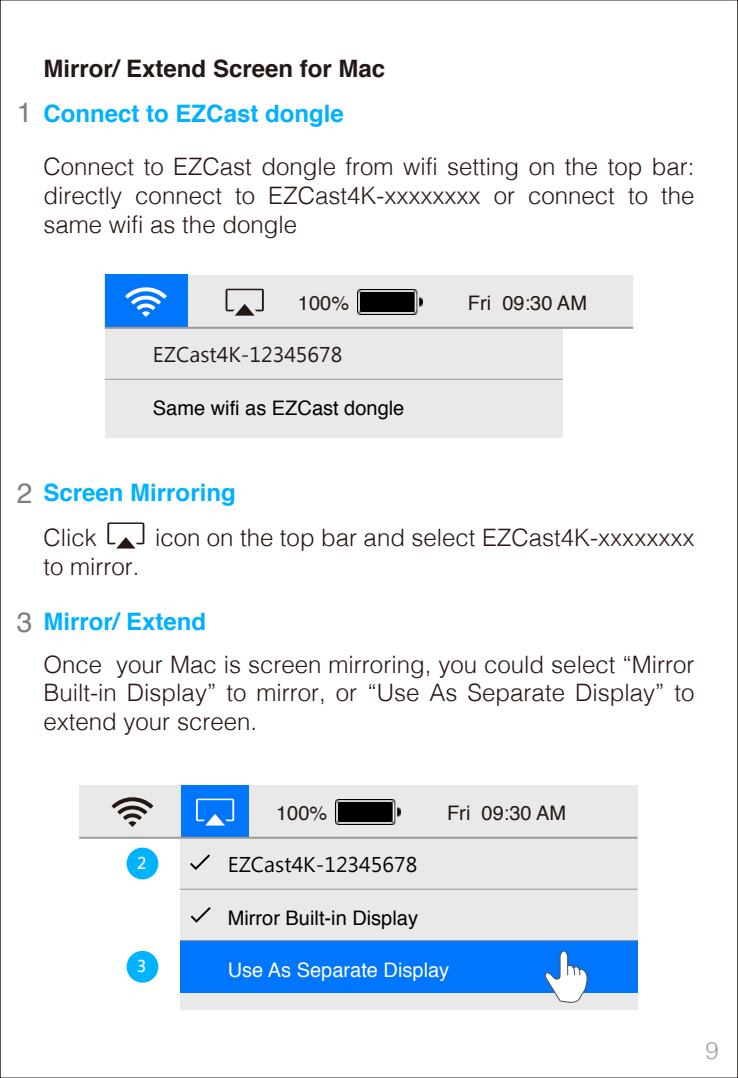
<style>
.page{position:relative;width:738px;height:1078px;background:#fff}
.page>*{position:absolute;margin:0;border:0;box-sizing:border-box;transform-origin:0 0}
.t1{font:28px "Helvetica";color:#7e7e7f}
.t2{font:300 24px/28.8px "Helvetica";color:#271713;text-align:justify}
.t3{font:700 24px "Helvetica";color:#00b1ff}
.t4{font:700 24px "Helvetica";color:#231815}
.t5{font:300 24px "Helvetica";color:#9e9f9f}
.t6{font:20px "Helvetica";color:#000}
.t7{font:20px "Helvetica";color:#251814}
.t8{font:20px "Helvetica";color:#fff}
.t9{font:20px "Microsoft Jheng Hei";color:#231815}
.t10{font:20px "Microsoft Jheng Hei";color:#000}
.t11{font:700 16px "Microsoft Jheng Hei";color:#fff}
</style>
<div class="page">
<svg style="left:737px;top:0;width:1px;height:1077px"></svg>
<div style="left:105px;top:328px;width:457px;height:110px;background:#e9e9e9"></div>
<div style="left:105px;top:275px;width:527px;height:53px;background:#e9e9e9"></div>
<div style="left:105px;top:275px;width:82px;height:52px;background:#0076fd"></div>
<svg style="left:225px;top:288px;width:38px;height:27px"></svg>
<svg style="left:125px;top:287px;width:42px;height:30px"></svg>
<img style="left:357px;top:289px;width:65px;height:26px">
<hr style="left:105px;top:327px;width:527px;height:2px;background:#999a9a">
<hr style="left:105px;top:378px;width:457px;height:2px;background:#999a9a">
<svg style="left:107px;top:522px;width:37px;height:26px"></svg>
<div style="left:179px;top:837px;width:458px;height:172px;background:#e9e9e9"></div>
<div style="left:179px;top:940px;width:458px;height:52px;background:#0076fd"></div>
<div style="left:79px;top:784px;width:558px;height:53px;background:#e9e9e9"></div>
<div style="left:181px;top:785px;width:68px;height:52px;background:#0076fd"></div>
<svg style="left:196px;top:798px;width:38px;height:27px"></svg>
<svg style="left:111px;top:797px;width:42px;height:29px"></svg>
<img style="left:335px;top:799px;width:65px;height:25px">
<hr style="left:79px;top:836px;width:558px;height:2px;background:#999a9a">
<hr style="left:179px;top:939px;width:458px;height:2px;background:#999a9a">
<svg style="left:190px;top:907px;width:21px;height:16px"></svg>
<hr style="left:179px;top:888px;width:458px;height:1px;background:#999a9a">
<div style="left:126px;top:847px;width:32px;height:32px;background:#00b3ff;border-radius:50%"></div>
<div style="left:126px;top:950px;width:32px;height:32px;background:#00b3ff;border-radius:50%"></div>
<svg style="left:544px;top:950px;width:44px;height:53px"></svg>
<svg style="left:190px;top:854px;width:20px;height:16px"></svg>
<p class="t1" style="left:17px;top:91px;width:17px">1</p>
<p class="t4" style="left:43px;top:49px;width:343px">Mirror/ Extend Screen for Mac</p>
<p class="t3" style="left:43px;top:94px;width:302px">Connect to EZCast dongle</p>
<p class="t2" style="left:43px;top:150px;width:652px">Connect to EZCast dongle from wifi setting on the top bar: directly connect to EZCast4K-xxxxxxxx or connect to the same wifi as the dongle</p>
<p class="t7" style="left:298px;top:287px;width:53px">100%</p>
<p class="t7" style="left:467px;top:287px;width:120px">Fri 09:30 AM</p>
<p class="t9" style="left:153px;top:342px;width:191px">EZCast4K-12345678</p>
<p class="t6" style="left:153px;top:392px;width:253px">Same wifi as EZCast dongle</p>
<p class="t1" style="left:17px;top:471px;width:17px">2</p>
<p class="t3" style="left:43px;top:473px;width:194px">Screen Mirroring</p>
<p class="t2" style="left:43px;top:521px;width:55px">Click</p>
<p class="t2" style="left:155px;top:521px;width:540px">icon on the top bar and select EZCast4K-xxxxxxxx</p>
<p class="t2" style="left:43px;top:550px;width:97px">to mirror.</p>
<p class="t1" style="left:17px;top:600px;width:17px">3</p>
<p class="t3" style="left:43px;top:602px;width:164px">Mirror/ Extend</p>
<p class="t2" style="left:43px;top:647px;width:652px">Once your Mac is screen mirroring, you could select “Mirror Built-in Display” to mirror, or “Use As Separate Display” to extend your screen.</p>
<p class="t11" style="left:137px;top:852px;width:11px">2</p>
<p class="t11" style="left:137px;top:955px;width:11px">3</p>
<p class="t7" style="left:276px;top:797px;width:53px">100%</p>
<p class="t7" style="left:446px;top:797px;width:120px">Fri 09:30 AM</p>
<p class="t10" style="left:227px;top:851px;width:191px">EZCast4K-12345678</p>
<p class="t6" style="left:227px;top:901px;width:191px">Mirror Built-in Display</p>
<p class="t8" style="left:227px;top:953px;width:223px">Use As Separate Display</p>
<p class="t5" style="left:704px;top:1029px;width:15px">9</p>
</div>
